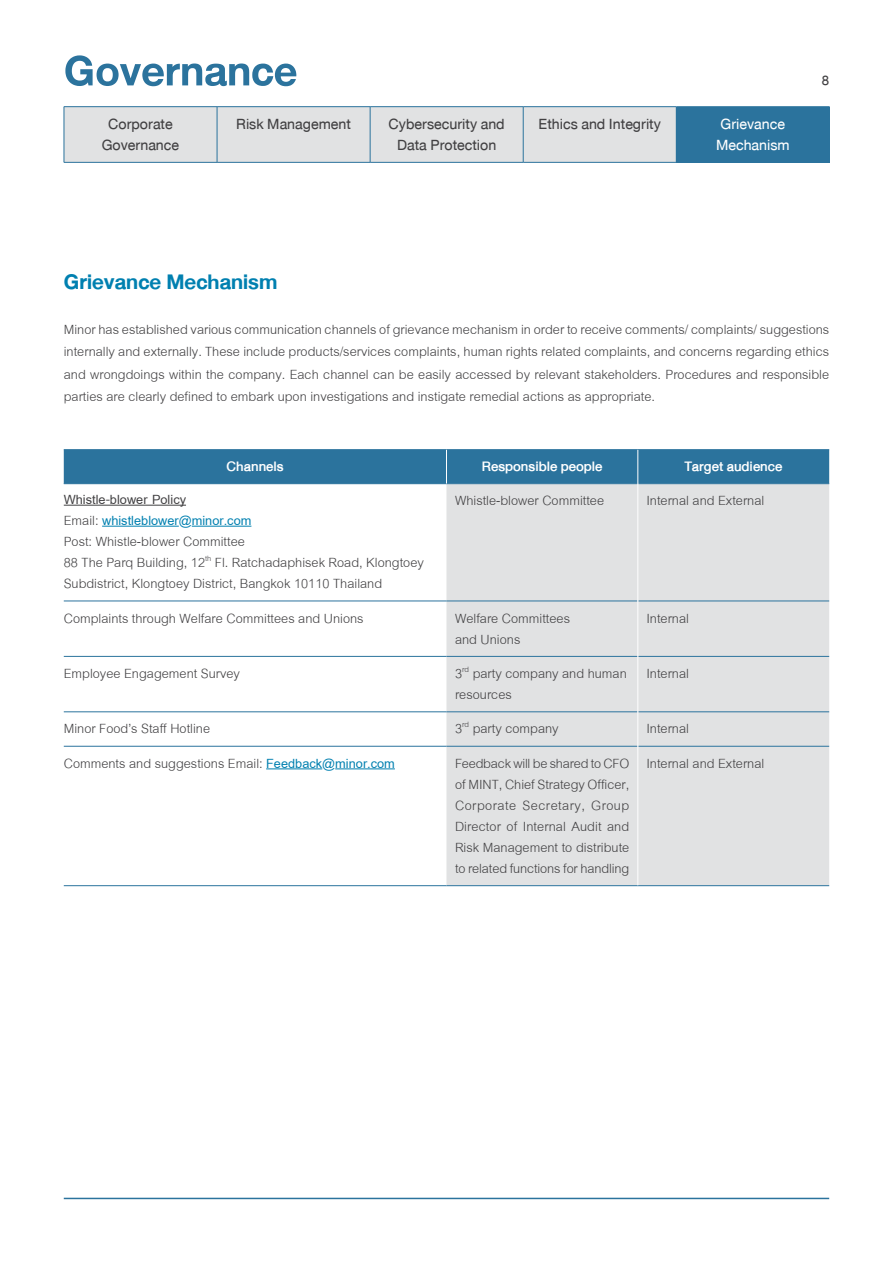
<style>
.page{position:relative;width:893px;height:1263px;background:#fff}
.page>*{position:absolute;margin:0;border:0;box-sizing:border-box;transform-origin:0 0}
.t1{font:700 60px "DB Helvethaica X";color:#2b739d}
.t2{font:700 30px "DB Helvethaica X";color:#0080b0}
.t3{font:21px/21px "DB Helvethaica X";color:#414042;text-align:center}
.t4{font:21px/21px "DB Helvethaica X";color:#fff}
.t5{font:19.5px/21px "Cordia New";color:#414042}
.t6{font:500 19.5px "DB Helvethaica X";color:#fff}
.t7{font:19.5px "DB Helvethaica X";color:#414042}
.s1{font-weight:700}
.s2{font-weight:700;color:#0080b0}
</style>
<div class="page">
<div style="left:64px;top:450px;width:765px;height:33px;background:#2b739d"></div>
<div style="left:446px;top:484px;width:383px;height:401px;background:#e1e2e3"></div>
<hr style="left:64px;top:449px;width:382px;height:1px;background:#2b739d">
<hr style="left:446px;top:449px;width:192px;height:1px;background:#2b739d">
<hr style="left:638px;top:449px;width:191px;height:1px;background:#2b739d">
<hr style="left:64px;top:483px;width:382px;height:1px;background:#2b739d">
<hr style="left:446px;top:483px;width:191px;height:1px;background:#2b739d">
<hr style="left:638px;top:483px;width:191px;height:1px;background:#2b739d">
<hr style="left:64px;top:601px;width:382px;height:1px;background:#2b739d">
<hr style="left:446px;top:601px;width:191px;height:1px;background:#2b739d">
<hr style="left:638px;top:601px;width:191px;height:1px;background:#2b739d">
<hr style="left:64px;top:656px;width:382px;height:1px;background:#2b739d">
<hr style="left:446px;top:656px;width:191px;height:1px;background:#2b739d">
<hr style="left:638px;top:656px;width:191px;height:1px;background:#2b739d">
<hr style="left:64px;top:711px;width:382px;height:1px;background:#2b739d">
<hr style="left:446px;top:711px;width:191px;height:1px;background:#2b739d">
<hr style="left:638px;top:711px;width:191px;height:1px;background:#2b739d">
<hr style="left:64px;top:746px;width:382px;height:1px;background:#2b739d">
<hr style="left:446px;top:746px;width:191px;height:1px;background:#2b739d">
<hr style="left:638px;top:746px;width:191px;height:1px;background:#2b739d">
<hr style="left:64px;top:885px;width:382px;height:1px;background:#2b739d">
<hr style="left:446px;top:885px;width:192px;height:1px;background:#2b739d">
<hr style="left:638px;top:885px;width:191px;height:1px;background:#2b739d">
<hr style="left:446px;top:450px;width:1px;height:33px;background:#fff">
<hr style="left:637px;top:450px;width:1px;height:34px;background:#fff">
<hr style="left:637px;top:484px;width:1px;height:117px;background:#fff">
<hr style="left:637px;top:601px;width:1px;height:55px;background:#fff">
<hr style="left:637px;top:656px;width:1px;height:56px;background:#fff">
<hr style="left:637px;top:712px;width:1px;height:34px;background:#fff">
<hr style="left:637px;top:746px;width:1px;height:139px;background:#fff">
<hr style="left:64px;top:505px;width:122px;height:1px;background:#414042">
<hr style="left:102px;top:526px;width:77px;height:1px;background:#0080b0">
<hr style="left:192px;top:526px;width:59px;height:1px;background:#0080b0">
<hr style="left:266px;top:769px;width:56px;height:1px;background:#0080b0">
<hr style="left:335px;top:769px;width:60px;height:1px;background:#0080b0">
<hr style="left:64px;top:1198px;width:765px;height:1px;background:#2b739d">
<div style="left:65px;top:107px;width:611px;height:55px;background:#e1e2e3"></div>
<div style="left:676px;top:107px;width:153px;height:55px;background:#2b739d"></div>
<hr style="left:64px;top:107px;width:1px;height:55px;background:#2b739d">
<hr style="left:64px;top:106px;width:153px;height:1px;background:#2b739d">
<hr style="left:64px;top:162px;width:153px;height:1px;background:#2b739d">
<hr style="left:217px;top:107px;width:1px;height:55px;background:#2b739d">
<hr style="left:217px;top:106px;width:153px;height:1px;background:#2b739d">
<hr style="left:370px;top:106px;width:153px;height:1px;background:#2b739d">
<hr style="left:370px;top:107px;width:1px;height:55px;background:#2b739d">
<hr style="left:217px;top:162px;width:153px;height:1px;background:#2b739d">
<hr style="left:370px;top:162px;width:153px;height:1px;background:#2b739d">
<hr style="left:523px;top:107px;width:1px;height:55px;background:#2b739d">
<hr style="left:523px;top:106px;width:153px;height:1px;background:#2b739d">
<hr style="left:523px;top:162px;width:153px;height:1px;background:#2b739d">
<hr style="left:676px;top:106px;width:154px;height:1px;background:#2b739d">
<hr style="left:829px;top:107px;width:1px;height:55px;background:#2b739d">
<hr style="left:676px;top:162px;width:154px;height:1px;background:#2b739d">
<h1 class="t1" style="left:64px;top:36px;width:235px">Governance</h1>
<p class="t3" style="left:102px;top:113px;width:79px">Corporate<br>Governance</p>
<p class="t3" style="left:236px;top:113px;width:116px">Risk Management</p>
<p class="t3" style="left:389px;top:113px;width:118px">Cybersecurity and<br>Data Protection</p>
<p class="t3" style="left:539px;top:113px;width:124px">Ethics and Integrity</p>
<p class="t4" style="left:716px;top:113px;width:75px">Grievance<br>Mechanism</p>
<p class="t7" style="left:822px;top:70px;width:9px">8</p>
<h2 class="t2" style="left:64px;top:264px;width:215px">Grievance Mechanism</h2>
<p class="t5" style="left:64px;top:319px;width:767px;line-height:22.5px;text-align:justify">Minor has established various communication channels of grievance mechanism in order to receive comments/ complaints/ suggestions internally and externally. These include products/services complaints, human rights related complaints, and concerns regarding ethics and wrongdoings within the company. Each channel can be easily accessed by relevant stakeholders. Procedures and responsible parties are clearly defined to embark upon investigations and instigate remedial actions as appropriate.</p>
<p class="t6" style="left:227px;top:455px;width:59px">Channels</p>
<p class="t6" style="left:482px;top:455px;width:122px">Responsible people</p>
<p class="t6" style="left:685px;top:455px;width:99px">Target audience</p>
<p class="t5" style="left:64px;top:490px;width:362px"><span class="s1">Whistle-blower Policy<br></span>Email: <span class="s2">whistleblower@minor.com<br></span>Post: Whistle-blower Committee<br>88 The Parq Building, 12<sup>th</sup> Fl. Ratchadaphisek Road, Klongtoey Subdistrict, Klongtoey District, Bangkok 10110 Thailand</p>
<p class="t5" style="left:455px;top:491px;width:151px">Whistle-blower Committee</p>
<p class="t5" style="left:646px;top:491px;width:119px">Internal and External</p>
<p class="t5" style="left:64px;top:608px;width:301px">Complaints through Welfare Committees and Unions</p>
<p class="t5" style="left:455px;top:608px;width:117px">Welfare Committees and Unions</p>
<p class="t5" style="left:646px;top:608px;width:44px">Internal</p>
<p class="t5" style="left:64px;top:663px;width:178px">Employee Engagement Survey</p>
<p class="t5" style="left:455px;top:663px;width:173px">3<sup>rd</sup> party company and human resources</p>
<p class="t5" style="left:646px;top:663px;width:44px">Internal</p>
<p class="t5" style="left:64px;top:719px;width:148px">Minor Food’s Staff Hotline</p>
<p class="t5" style="left:455px;top:719px;width:105px">3<sup>rd</sup> party company</p>
<p class="t5" style="left:646px;top:719px;width:44px">Internal</p>
<p class="t5" style="left:64px;top:753px;width:333px">Comments and suggestions Email: <span class="s2">Feedback@minor.com</span></p>
<p class="t5" style="left:455px;top:753px;width:176px;text-align:justify">Feedback will be shared to CFO of MINT, Chief Strategy Officer, Corporate Secretary, Group Director of Internal Audit and Risk Management to distribute to related functions for handling</p>
<p class="t5" style="left:646px;top:753px;width:119px">Internal and External</p>
</div>
